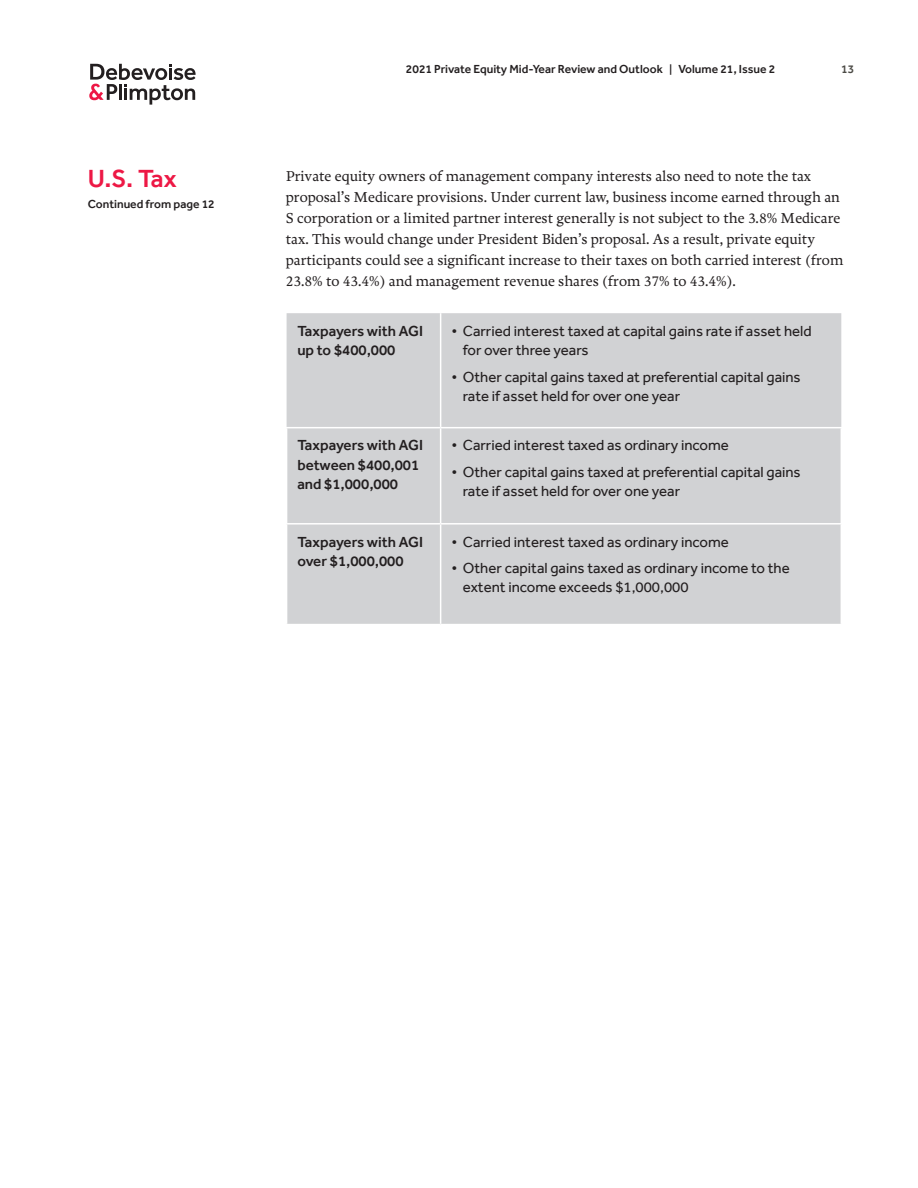
<style>
.page{position:relative;width:918px;height:1188px;background:#fff}
.page>*{position:absolute;margin:0;border:0;box-sizing:border-box;transform-origin:0 0}
.A_Headline{font:500 25.5px "Effra";color:#ed1845}
.A_Text{font:15px/21px "Freya";color:#231f20}
.A_Table_Head{font:15px/19.5px "Effra";color:#231f20}
.A_Table_Head-2{font:500 15px/19.5px "Effra";color:#231f20}
.A_Headline-2{font:500 12px "Effra";color:#231f20}
.t1{font:500 12px "Effra";color:#4c4b46}
.s1{font-size:10.5px}
</style>
<div class="page">
<svg style="left:89px;top:64px;width:107px;height:41px"></svg>
<div style="left:287px;top:313px;width:554px;height:311px;background:#d1d2d4"></div>
<hr style="left:440px;top:313px;width:1px;height:114px;background:#fff">
<hr style="left:286px;top:427px;width:155px;height:1px;background:#fff">
<hr style="left:441px;top:427px;width:401px;height:1px;background:#fff">
<hr style="left:440px;top:428px;width:1px;height:95px;background:#fff">
<hr style="left:440px;top:525px;width:1px;height:99px;background:#fff">
<hr style="left:286px;top:523px;width:155px;height:2px;background:#fff">
<hr style="left:441px;top:523px;width:401px;height:2px;background:#fff">
<p class="A_Headline" style="left:88px;top:163px;width:91px">U.S. Tax</p>
<p class="A_Headline-2" style="left:88px;top:197px;width:129px">Continued from page 12</p>
<p class="A_Headline-2" style="left:406px;top:62px;width:371px">2021 Private Equity Mid-Year Review and Outlook <span class="s1">|</span> Volume 21, Issue 2</p>
<p class="t1" style="left:841px;top:62px;width:15px">13</p>
<p class="A_Text" style="left:286px;top:166px;width:559px">Private equity owners of management company interests also need to note the tax proposal’s Medicare provisions. Under current law, business income earned through an S corporation or a limited partner interest generally is not subject to the 3.8% Medicare tax. This would change under President Biden’s proposal. As a result, private equity participants could see a significant increase to their taxes on both carried interest (from 23.8% to 43.4%) and management revenue shares (from 37% to 43.4%).</p>
<p class="A_Table_Head-2" style="left:297px;top:321px;width:127px">Taxpayers with AGI up to $400,000</p>
<p class="A_Table_Head" style="left:463px;top:321px;width:350px;text-indent:-11px">• Carried interest taxed at capital gains rate if asset held for over three years</p>
<p class="A_Table_Head" style="left:463px;top:367px;width:339px;text-indent:-11px">• Other capital gains taxed at preferential capital gains rate if asset held for over one year</p>
<p class="A_Table_Head-2" style="left:297px;top:436px;width:127px">Taxpayers with AGI between $400,001 and $1,000,000</p>
<p class="A_Table_Head" style="left:451px;top:436px;width:279px">• Carried interest taxed as ordinary income</p>
<p class="A_Table_Head" style="left:463px;top:462px;width:339px;text-indent:-11px">• Other capital gains taxed at preferential capital gains rate if asset held for over one year</p>
<p class="A_Table_Head-2" style="left:297px;top:532px;width:127px">Taxpayers with AGI over $1,000,000</p>
<p class="A_Table_Head" style="left:451px;top:532px;width:279px">• Carried interest taxed as ordinary income</p>
<p class="A_Table_Head" style="left:463px;top:558px;width:328px;text-indent:-11px">• Other capital gains taxed as ordinary income to the extent income exceeds $1,000,000</p>
</div>
